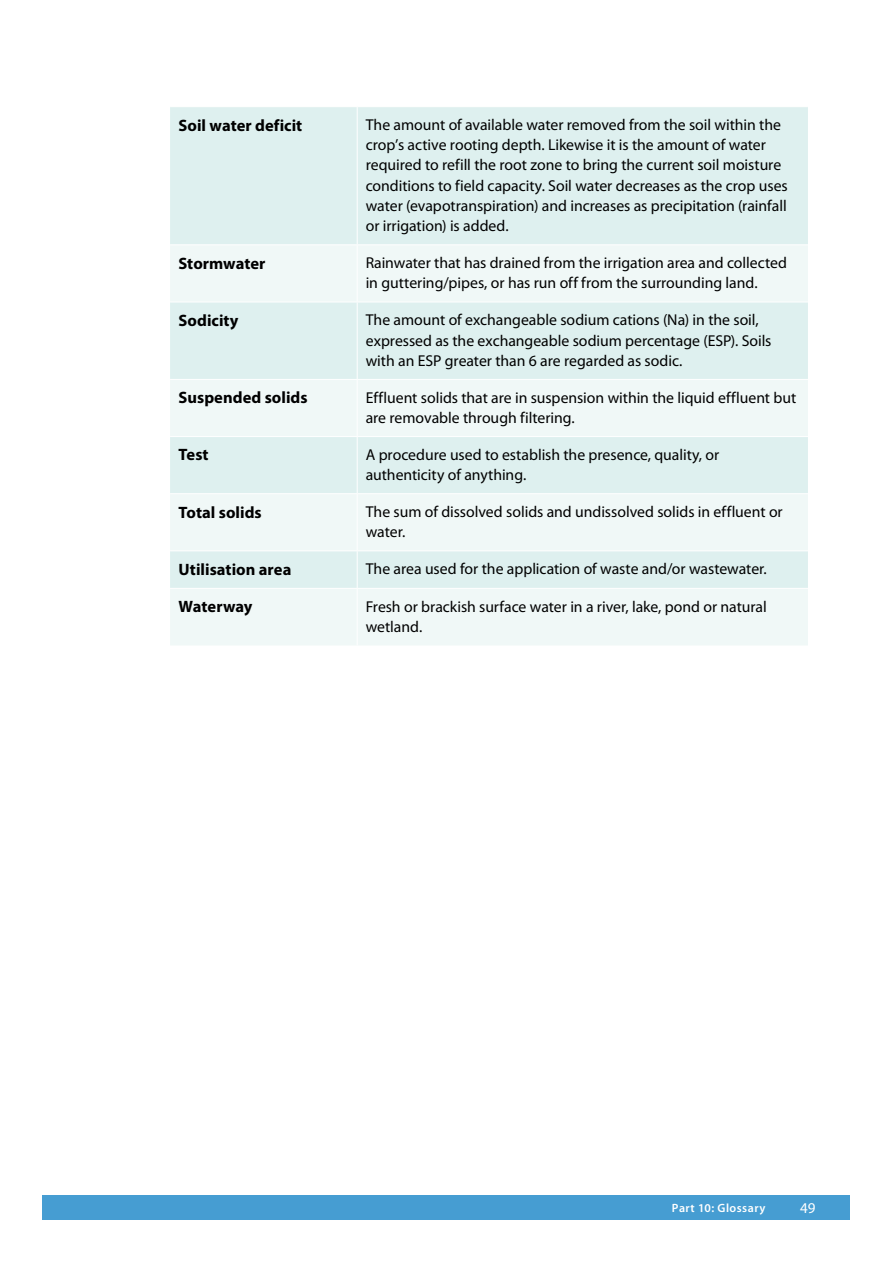
<style>
.page{position:relative;width:893px;height:1263px;background:#fff}
.page>*{position:absolute;margin:0;border:0;box-sizing:border-box;transform-origin:0 0}
.t1{font:700 16.5px "Myriad Pro";color:#000}
.t2{font:15.75px/20.2px "Myriad Pro";letter-spacing:-.005em;color:#000}
.t3{font:15px "Myriad Pro";color:#fff}
.t4{font:600 12px "Myriad Pro";letter-spacing:.04em;color:#fff}
</style>
<div class="page">
<div style="left:43px;top:1195px;width:807px;height:24px;background:#469dd2"></div>
<div style="left:170px;top:107px;width:638px;height:137px;background:#def0ef"></div>
<svg style="left:170px;top:246px;width:638px;height:399px;fill:#f0f8f7"></svg>
<hr style="left:357px;top:107px;width:1px;height:137px;background:#fff">
<hr style="left:357px;top:245px;width:1px;height:57px;background:#fff">
<hr style="left:170px;top:302px;width:187px;height:1px;background:#fff">
<hr style="left:357px;top:302px;width:451px;height:1px;background:#fff">
<hr style="left:357px;top:302px;width:1px;height:77px;background:#fff">
<hr style="left:170px;top:379px;width:187px;height:1px;background:#fff">
<hr style="left:357px;top:379px;width:451px;height:1px;background:#fff">
<hr style="left:357px;top:380px;width:1px;height:56px;background:#fff">
<hr style="left:170px;top:436px;width:187px;height:1px;background:#fff">
<hr style="left:357px;top:436px;width:451px;height:1px;background:#fff">
<hr style="left:357px;top:437px;width:1px;height:56px;background:#fff">
<hr style="left:170px;top:493px;width:187px;height:1px;background:#fff">
<hr style="left:357px;top:493px;width:451px;height:1px;background:#fff">
<hr style="left:357px;top:494px;width:1px;height:56px;background:#fff">
<hr style="left:170px;top:550px;width:187px;height:1px;background:#fff">
<hr style="left:357px;top:550px;width:451px;height:1px;background:#fff">
<hr style="left:357px;top:551px;width:1px;height:37px;background:#fff">
<hr style="left:170px;top:588px;width:187px;height:1px;background:#fff">
<hr style="left:357px;top:588px;width:451px;height:1px;background:#fff">
<hr style="left:357px;top:589px;width:1px;height:56px;background:#fff">
<p class="t1" style="left:179px;top:114px;width:125px">Soil water deficit</p>
<p class="t2" style="left:366px;top:114px;width:424px">The amount of available water removed from the soil within the crop’s active rooting depth. Likewise it is the amount of water required to refill the root zone to bring the current soil moisture conditions to field capacity. Soil water decreases as the crop uses water (evapotranspiration) and increases as precipitation (rainfall or irrigation) is added.</p>
<p class="t1" style="left:179px;top:252px;width:88px">Stormwater</p>
<p class="t2" style="left:366px;top:252px;width:423px">Rainwater that has drained from the irrigation area and collected in guttering/pipes, or has run off from the surrounding land.</p>
<p class="t1" style="left:179px;top:310px;width:62px">Sodicity</p>
<p class="t2" style="left:366px;top:310px;width:407px">The amount of exchangeable sodium cations (Na) in the soil, expressed as the exchangeable sodium percentage (ESP). Soils with an ESP greater than 6 are regarded as sodic.</p>
<p class="t1" style="left:179px;top:387px;width:131px">Suspended solids</p>
<p class="t2" style="left:366px;top:387px;width:432px">Effluent solids that are in suspension within the liquid effluent but are removable through filtering.</p>
<p class="t1" style="left:179px;top:444px;width:31px">Test</p>
<p class="t2" style="left:366px;top:444px;width:355px">A procedure used to establish the presence, quality, or authenticity of anything.</p>
<p class="t1" style="left:179px;top:501px;width:85px">Total solids</p>
<p class="t2" style="left:366px;top:501px;width:419px">The sum of dissolved solids and undissolved solids in effluent or water.</p>
<p class="t1" style="left:179px;top:558px;width:114px">Utilisation area</p>
<p class="t2" style="left:366px;top:558px;width:403px">The area used for the application of waste and/or wastewater.</p>
<p class="t1" style="left:179px;top:596px;width:75px">Waterway</p>
<p class="t2" style="left:366px;top:596px;width:403px">Fresh or brackish surface water in a river, lake, pond or natural wetland.</p>
<p class="t4" style="left:672px;top:1200px;width:95px">Part 10: Glossary</p>
<p class="t3" style="left:800px;top:1198px;width:17px">49</p>
</div>
